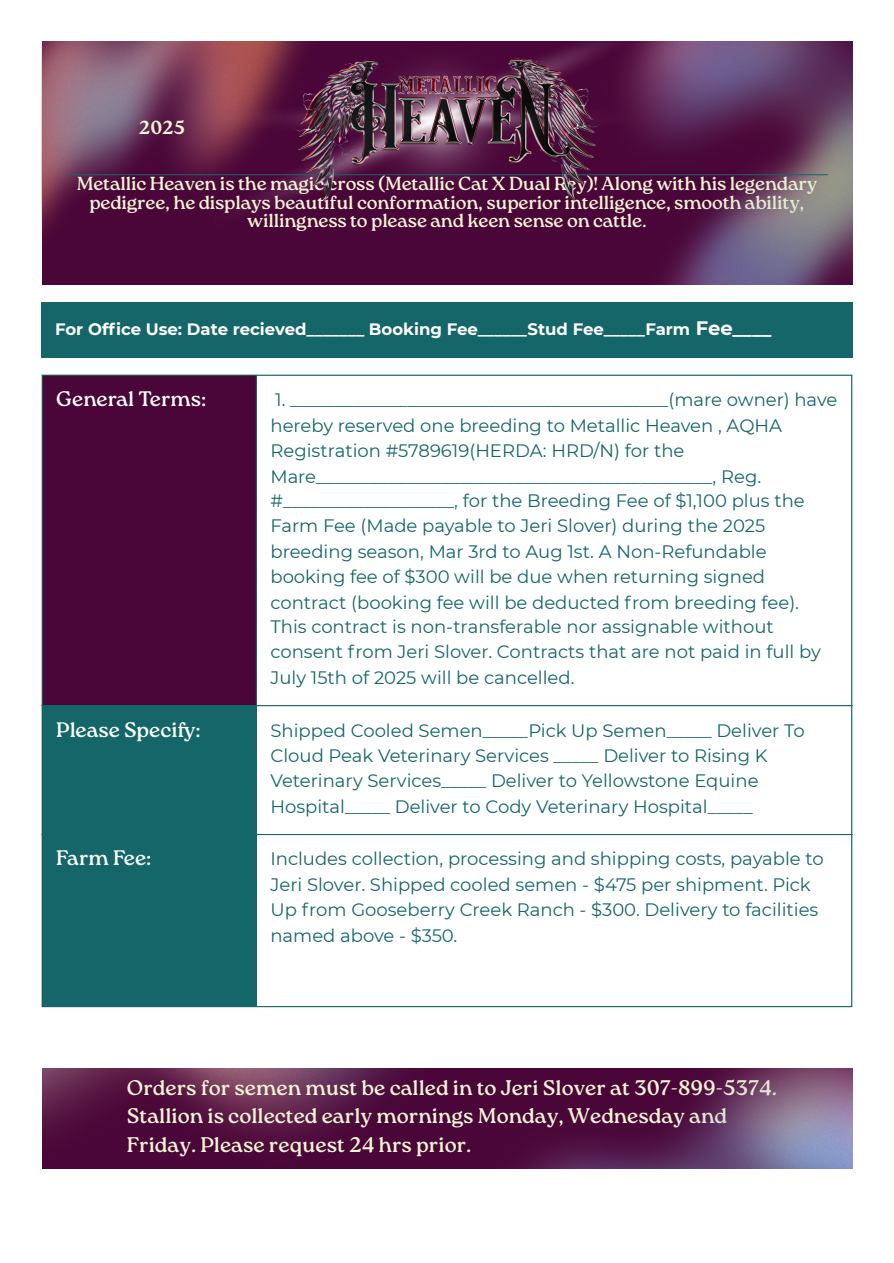
<style>
.page{position:relative;width:894px;height:1263px;background:#fff}
.page>*{position:absolute;margin:0;border:0;box-sizing:border-box;transform-origin:0 0}
.t1{font:21.15px/29px "Roca One";color:#f4f5d3}
.t2{font:21px "Roca One";color:#fff}
.t3{font:18.9px/18.6px "Roca One";letter-spacing:-.01em;color:#f4f5d3;text-align:center}
.t4{font:700 18.9px "Roca One";color:#f4f5d3}
.t5{font:18px/25.2px "Montserrat";color:#156669}
.t6{font:700 16.5px "Montserrat";color:#fff}
.s1{font-size:19.5px}
</style>
<div class="page">
<div style="left:42px;top:42px;width:810px;height:243px;background:#4a0638"></div>
<img style="left:42px;top:42px;width:173px;height:191px">
<img style="left:215px;top:42px;width:380px;height:134px">
<img style="left:595px;top:42px;width:257px;height:243px">
<hr style="left:66px;top:174px;width:761px;height:1px;background:#156669">
<img style="left:248px;top:49px;width:397px;height:162px">
<div style="left:42px;top:303px;width:810px;height:54px;background:#156669"></div>
<div style="left:42px;top:375px;width:214px;height:331px;background:#4a0638"></div>
<div style="left:43px;top:706px;width:213px;height:300px;background:#156669"></div>
<hr style="left:42px;top:376px;width:1px;height:630px;background:#156669">
<hr style="left:256px;top:376px;width:1px;height:630px;background:#156669">
<hr style="left:850px;top:376px;width:2px;height:630px;background:#156669">
<hr style="left:42px;top:375px;width:810px;height:1px;background:#156669">
<hr style="left:42px;top:705px;width:810px;height:1px;background:#156669">
<hr style="left:42px;top:834px;width:810px;height:1px;background:#156669">
<hr style="left:42px;top:1006px;width:810px;height:1px;background:#156669">
<img style="left:42px;top:1069px;width:431px;height:100px">
<img style="left:473px;top:1069px;width:379px;height:100px">
<p class="t4" style="left:139px;top:116px;width:47px">2025</p>
<p class="t3" style="left:77px;top:174px;width:741px">Metallic Heaven is the magic cross (Metallic Cat X Dual Rey)! Along with his legendary pedigree, he displays beautiful conformation, superior intelligence, smooth ability, willingness to please and keen sense on cattle.</p>
<p class="t6" style="left:55px;top:319px;width:717px">For Offi ce Use: Date recieved_______ Booking Fee______Stud Fee_____Farm <span class="s1">Fee____</span></p>
<p class="t2" style="left:56px;top:387px;width:151px">General Terms:</p>
<p class="t5" style="left:270px;top:387px;width:568px">1. __________________________________________(mare owner) have hereby reserved one breeding to Metallic Heaven , AQHA Registration #5789619(HERDA: HRD/N) for the Mare____________________________________________, Reg. #___________________, for the Breeding Fee of $1,100 plus the Farm Fee (Made payable to Jeri Slover) during the 2025 breeding season, Mar 3rd to Aug 1st. A Non-Refundable booking fee of $300 will be due when returning signed contract (booking fee will be deducted from breeding fee).<br>This contract is non-transferable nor assignable without consent from Jeri Slover. Contracts that are not paid in full by July 15th of 2025 will be cancelled.</p>
<p class="t2" style="left:56px;top:717px;width:146px">Please Specify:</p>
<p class="t5" style="left:270px;top:717px;width:535px">Shipped Cooled Semen_____Pick Up Semen_____ Deliver To Cloud Peak Veterinary Services _____ Deliver to Rising K Veterinary Services_____ Deliver to Yellowstone Equine Hospital_____ Deliver to Cody Veterinary Hospital_____</p>
<p class="t2" style="left:56px;top:846px;width:96px">Farm Fee:</p>
<p class="t5" style="left:270px;top:846px;width:554px">Includes collection, processing and shipping costs, payable to Jeri Slover. Shipped cooled semen - $475 per shipment. Pick Up from Gooseberry Creek Ranch - $300. Delivery to facilities named above - $350.</p>
<p class="t1" style="left:127px;top:1073px;width:651px">Orders for semen must be called in to Jeri Slover at 307-899-5374.</p>
<p class="t1" style="left:127px;top:1102px;width:601px">Stallion is collected early mornings Monday, Wednesday and<br>Friday. Please request 24 hrs prior.</p>
</div>
